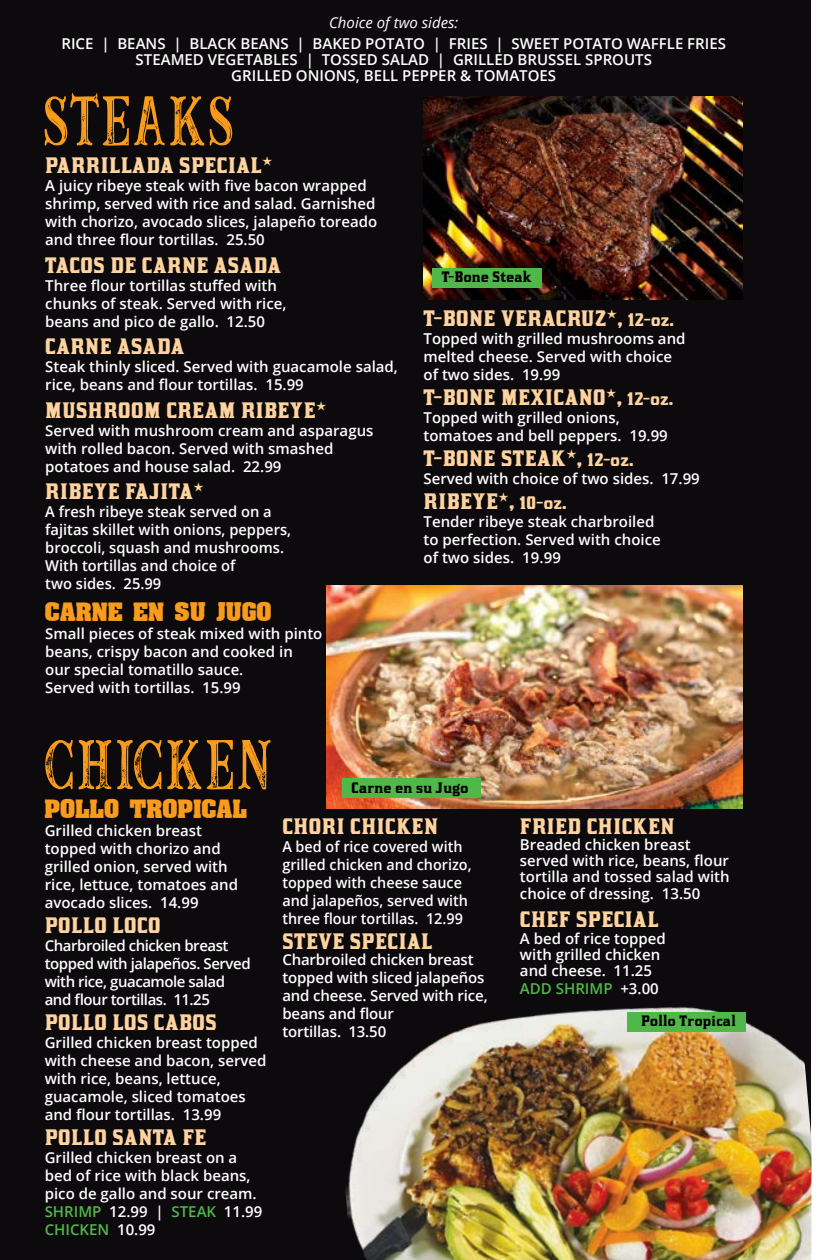
<style>
.page{position:relative;width:833px;height:1260px;background:#fff}
.page>*{position:absolute;margin:0;border:0;box-sizing:border-box;transform-origin:0 0}
.t1{font:79.75px "Buffalo Inline 2 Grunge";letter-spacing:.08em;color:#f99b1c;scale:.71 1}
.t2{font:700 20px "Kirsty Rg";letter-spacing:.03em;color:#fed39f}
.t3{font:20px "Dirty Old Town";letter-spacing:.03em;color:#f99b1c}
.t4{font:600 15px/18px "Open Sans";color:#fff}
.t5{font:600 15px/18px "Open Sans";color:#fff;scale:.96 1}
.t6{font:600 15px/18px "Open Sans";letter-spacing:-.03em;color:#fff}
.t7{font:italic 15px "Open Sans";color:#fff}
.t8{font:600 15px "Open Sans";color:#50b848}
.t9{font:700 13.5px "Kirsty Rg";letter-spacing:.03em;color:#000}
.s1{font-size:16.25px}
.s2{color:#50b848}
.s3{color:#fff}
</style>
<div class="page">
<div style="left:0;top:0;width:810px;height:1260px;background:#0c0a0c"></div>
<img style="left:326px;top:585px;width:416px;height:223px">
<img style="left:423px;top:96px;width:319px;height:204px">
<div style="left:432px;top:268px;width:109px;height:19px;background:#50b848"></div>
<img style="left:345px;top:988px;width:466px;height:272px">
<div style="left:627px;top:1012px;width:118px;height:20px;background:#50b848"></div>
<div style="left:342px;top:778px;width:139px;height:20px;background:#50b848"></div>
<p class="t7" style="left:329px;top:12px;width:131px">Choice of two sides:</p>
<p class="t4" style="left:61px;top:35px;width:666px;line-height:16.2px;text-align:center">RICE | BEANS | BLACK BEANS | BAKED POTATO | FRIES | SWEET POTATO WAFFLE FRIES<br>STEAMED VEGETABLES | TOSSED SALAD | GRILLED BRUSSEL SPROUTS<br>GRILLED ONIONS, BELL PEPPER &amp; TOMATOES</p>
<h1 class="t1" style="left:45px;top:81px;width:266px">STEAKS</h1>
<h2 class="t2" style="left:45px;top:152px;width:229px">PARRILLADA SPECIAL*</h2>
<p class="t4" style="left:45px;top:177px;width:333px">A juicy ribeye steak with five bacon wrapped shrimp, served with rice and salad. Garnished with chorizo, avocado slices, jalapeño toreado and three flour tortillas. 25.50</p>
<h2 class="t2" style="left:45px;top:251px;width:237px">TACOS DE CARNE ASADA</h2>
<p class="t4" style="left:45px;top:276px;width:243px">Three flour tortillas stuffed with chunks of steak. Served with rice, beans and pico de gallo. 12.50</p>
<h2 class="t2" style="left:45px;top:333px;width:140px">CARNE ASADA</h2>
<p class="t4" style="left:45px;top:358px;width:354px">Steak thinly sliced. Served with guacamole salad, rice, beans and flour tortillas. 15.99</p>
<h2 class="t2" style="left:45px;top:396px;width:282px">MUSHROOM CREAM RIBEYE*</h2>
<p class="t4" style="left:45px;top:421px;width:330px">Served with mushroom cream and asparagus with rolled bacon. Served with smashed potatoes and house salad. 22.99</p>
<h2 class="t2" style="left:45px;top:478px;width:160px">RIBEYE FAJITA*</h2>
<p class="t4" style="left:45px;top:503px;width:247px">A fresh ribeye steak served on a fajitas skillet with onions, peppers, broccoli, squash and mushrooms.<br>With tortillas and choice of<br>two sides. 25.99</p>
<h2 class="t3" style="left:45px;top:602px;width:227px">CARNE EN SU JUGO</h2>
<p class="t4" style="left:45px;top:624px;width:279px">Small pieces of steak mixed with pinto beans, crispy bacon and cooked in<br>our special tomatillo sauce.<br>Served with tortillas. 15.99</p>
<p class="t9" style="left:441px;top:267px;width:92px">T-Bone Steak</p>
<h2 class="t2" style="left:423px;top:305px;width:252px">T-BONE VERACRUZ*, <span class="s1">12-oz.</span></h2>
<p class="t4" style="left:423px;top:330px;width:263px">Topped with grilled mushrooms and melted cheese. Served with choice of two sides. 19.99</p>
<h2 class="t2" style="left:423px;top:384px;width:251px">T-BONE MEXICANO*, <span class="s1">12-oz.</span></h2>
<p class="t4" style="left:423px;top:409px;width:246px">Topped with grilled onions, tomatoes and bell peppers. 19.99</p>
<h2 class="t2" style="left:423px;top:445px;width:211px">T-BONE STEAK*, <span class="s1">12-oz.</span></h2>
<p class="t4" style="left:423px;top:470px;width:278px">Served with choice of two sides. 17.99</p>
<h2 class="t2" style="left:423px;top:488px;width:144px">RIBEYE*, <span class="s1">10-oz.</span></h2>
<p class="t4" style="left:423px;top:513px;width:239px">Tender ribeye steak charbroiled to perfection. Served with choice of two sides. 19.99</p>
<h1 class="t1" style="left:45px;top:725px;width:320px">CHICKEN</h1>
<h2 class="t3" style="left:45px;top:799px;width:204px">POLLO TROPICAL</h2>
<p class="t4" style="left:45px;top:822px;width:195px">Grilled chicken breast topped with chorizo and grilled onion, served with rice, lettuce, tomatoes and avocado slices. 14.99</p>
<h2 class="t2" style="left:45px;top:912px;width:117px">POLLO LOCO</h2>
<p class="t6" style="left:45px;top:937px;width:207px">Charbroiled chicken breast topped with jalapeños. Served with rice, guacamole salad and flour tortillas. 11.25</p>
<h2 class="t2" style="left:45px;top:1009px;width:173px">POLLO LOS CABOS</h2>
<p class="t4" style="left:45px;top:1034px;width:223px">Grilled chicken breast topped with cheese and bacon, served with rice, beans, lettuce, guacamole, sliced tomatoes and flour tortillas. 13.99</p>
<h2 class="t2" style="left:45px;top:1124px;width:163px">POLLO SANTA FE</h2>
<p class="t4" style="left:45px;top:1149px;width:219px">Grilled chicken breast on a bed of rice with black beans, pico de gallo and sour cream.<br><span class="s2">SHRIMP</span> 12.99 | <span class="s2">STEAK</span> 11.99<br><span class="s2">CHICKEN</span> 10.99</p>
<p class="t9" style="left:351px;top:778px;width:118px">Carne en su Jugo</p>
<h2 class="t2" style="left:282px;top:812px;width:157px">CHORI CHICKEN</h2>
<p class="t5" style="left:282px;top:837px;width:199px">A bed of rice covered with grilled chicken and chorizo, topped with cheese sauce and jalapeños, served with three flour tortillas. 12.99</p>
<h2 class="t2" style="left:282px;top:927px;width:151px">STEVE SPECIAL</h2>
<p class="t4" style="left:282px;top:950px;width:207px">Charbroiled chicken breast topped with sliced jalapeños and cheese. Served with rice, beans and flour<br>tortillas. 13.50</p>
<h2 class="t2" style="left:520px;top:812px;width:156px">FRIED CHICKEN</h2>
<p class="t4" style="left:520px;top:836px;width:211px;line-height:16.2px">Breaded chicken breast served with rice, beans, flour tortilla and tossed salad with choice of dressing. 13.50</p>
<h2 class="t2" style="left:520px;top:906px;width:140px">CHEF SPECIAL</h2>
<p class="t4" style="left:520px;top:930px;width:147px;line-height:16.2px">A bed of rice topped with grilled chicken and cheese. 11.25</p>
<p class="t8" style="left:520px;top:978px;width:140px">ADD SHRIMP <span class="s3">+3.00</span></p>
<p class="t9" style="left:641px;top:1012px;width:96px">Pollo Tropical</p>
</div>
